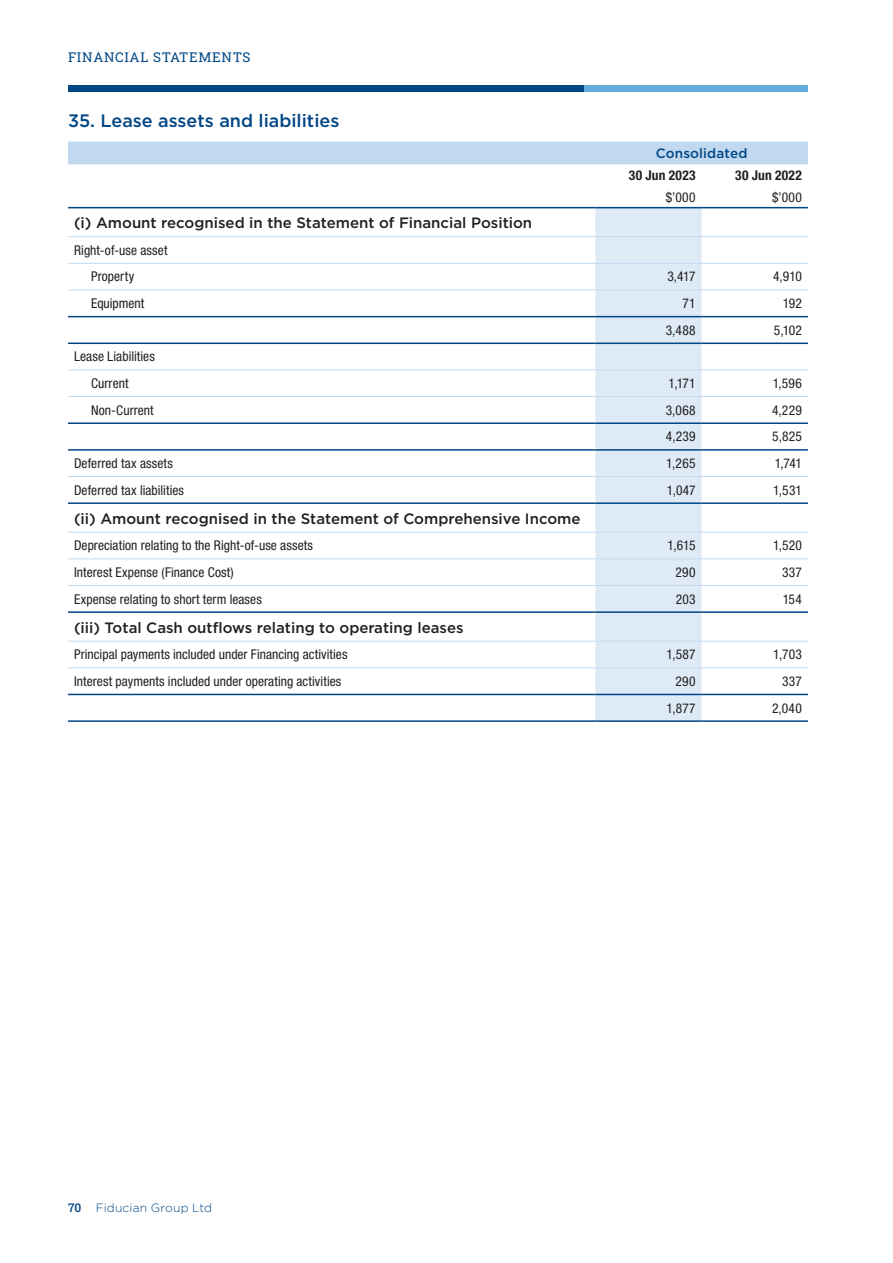
<style>
.page{position:relative;width:893px;height:1263px;background:#fff}
.page>*{position:absolute;margin:0;border:0;box-sizing:border-box;transform-origin:0 0}
.Heading_Para{font:500 18px "Gotham";color:#004684}
.Sub_Heading_3{font:500 15px "Gotham";color:#231f20}
.Table_Text{font:condensed 13.5px "Helvetica Neue LT Pro";letter-spacing:.005em;color:#231f20}
.Table_Indented{font:condensed 13.5px "Helvetica Neue LT Pro";letter-spacing:.005em;color:#231f20}
.t1{font:13.5px "Roboto Slab";letter-spacing:.05em;color:#004684}
.Table_Highlight{font:700 condensed 13.5px "Helvetica Neue LT Pro";letter-spacing:.02em;color:#231f20}
.Table_Header{font:500 13.5px "Gotham";letter-spacing:.01em;color:#004684}
.t2{font:300 12px "Gotham";letter-spacing:.015em;color:#004684}
.s1{font-family:"Roboto Slab";font-weight:400}
</style>
<div class="page">
<div style="left:584px;top:85px;width:224px;height:6px;background:#64addf"></div>
<div style="left:68px;top:85px;width:516px;height:6px;background:#004684"></div>
<div style="left:68px;top:142px;width:740px;height:22px;background:#c0d9f1"></div>
<div style="left:595px;top:208px;width:107px;height:512px;background:#deebf7"></div>
<hr style="left:595px;top:236px;width:107px;height:1px;background:#c0d9f1">
<hr style="left:702px;top:236px;width:106px;height:1px;background:#c0d9f1">
<hr style="left:595px;top:263px;width:107px;height:1px;background:#c0d9f1">
<hr style="left:702px;top:263px;width:106px;height:1px;background:#c0d9f1">
<hr style="left:68px;top:290px;width:527px;height:1px;background:#c0d9f1">
<hr style="left:595px;top:290px;width:107px;height:1px;background:#c0d9f1">
<hr style="left:702px;top:290px;width:106px;height:1px;background:#c0d9f1">
<hr style="left:68px;top:396px;width:527px;height:1px;background:#c0d9f1">
<hr style="left:595px;top:396px;width:107px;height:1px;background:#c0d9f1">
<hr style="left:702px;top:396px;width:106px;height:1px;background:#c0d9f1">
<hr style="left:68px;top:532px;width:527px;height:1px;background:#c0d9f1">
<hr style="left:595px;top:532px;width:107px;height:1px;background:#c0d9f1">
<hr style="left:702px;top:532px;width:106px;height:1px;background:#c0d9f1">
<hr style="left:68px;top:558px;width:527px;height:1px;background:#c0d9f1">
<hr style="left:595px;top:558px;width:107px;height:1px;background:#c0d9f1">
<hr style="left:702px;top:558px;width:106px;height:1px;background:#c0d9f1">
<hr style="left:68px;top:585px;width:527px;height:1px;background:#c0d9f1">
<hr style="left:595px;top:585px;width:107px;height:1px;background:#c0d9f1">
<hr style="left:702px;top:585px;width:106px;height:1px;background:#c0d9f1">
<hr style="left:68px;top:236px;width:527px;height:1px;background:#c0d9f1">
<hr style="left:68px;top:263px;width:527px;height:1px;background:#c0d9f1">
<hr style="left:68px;top:641px;width:527px;height:1px;background:#c0d9f1">
<hr style="left:595px;top:641px;width:107px;height:1px;background:#c0d9f1">
<hr style="left:702px;top:641px;width:106px;height:1px;background:#c0d9f1">
<hr style="left:68px;top:667px;width:527px;height:1px;background:#c0d9f1">
<hr style="left:595px;top:667px;width:107px;height:1px;background:#c0d9f1">
<hr style="left:702px;top:667px;width:106px;height:1px;background:#c0d9f1">
<hr style="left:68px;top:370px;width:527px;height:1px;background:#c0d9f1">
<hr style="left:595px;top:370px;width:107px;height:1px;background:#c0d9f1">
<hr style="left:702px;top:370px;width:106px;height:1px;background:#c0d9f1">
<hr style="left:68px;top:694px;width:527px;height:1px;background:#004684">
<hr style="left:595px;top:694px;width:107px;height:1px;background:#004684">
<hr style="left:702px;top:694px;width:106px;height:1px;background:#004684">
<hr style="left:68px;top:476px;width:527px;height:1px;background:#c0d9f1">
<hr style="left:595px;top:476px;width:107px;height:1px;background:#c0d9f1">
<hr style="left:702px;top:476px;width:106px;height:1px;background:#c0d9f1">
<hr style="left:68px;top:207px;width:527px;height:1px;background:#004684">
<hr style="left:595px;top:207px;width:107px;height:1px;background:#004684">
<hr style="left:702px;top:207px;width:106px;height:1px;background:#004684">
<hr style="left:68px;top:316px;width:527px;height:1px;background:#004684">
<hr style="left:595px;top:316px;width:107px;height:1px;background:#004684">
<hr style="left:702px;top:316px;width:106px;height:1px;background:#004684">
<hr style="left:68px;top:343px;width:527px;height:1px;background:#004684">
<hr style="left:595px;top:343px;width:107px;height:1px;background:#004684">
<hr style="left:702px;top:343px;width:106px;height:1px;background:#004684">
<hr style="left:68px;top:422px;width:527px;height:2px;background:#004684">
<hr style="left:595px;top:422px;width:107px;height:2px;background:#004684">
<hr style="left:702px;top:422px;width:106px;height:2px;background:#004684">
<hr style="left:68px;top:449px;width:527px;height:2px;background:#004684">
<hr style="left:595px;top:449px;width:107px;height:2px;background:#004684">
<hr style="left:702px;top:449px;width:106px;height:2px;background:#004684">
<hr style="left:68px;top:502px;width:527px;height:2px;background:#004684">
<hr style="left:595px;top:502px;width:107px;height:2px;background:#004684">
<hr style="left:702px;top:502px;width:106px;height:2px;background:#004684">
<hr style="left:68px;top:611px;width:527px;height:2px;background:#004684">
<hr style="left:595px;top:611px;width:107px;height:2px;background:#004684">
<hr style="left:702px;top:611px;width:106px;height:2px;background:#004684">
<hr style="left:68px;top:720px;width:527px;height:2px;background:#004684">
<hr style="left:595px;top:720px;width:107px;height:2px;background:#004684">
<hr style="left:702px;top:720px;width:106px;height:2px;background:#004684">
<p class="t1" style="left:68px;top:48px;width:184px">FINANCIAL STATEMENTS</p>
<p class="Heading_Para" style="left:68px;top:109px;width:273px">35. Lease assets and liabilities</p>
<p class="Table_Header" style="left:656px;top:145px;width:93px">Consolidated</p>
<p class="Table_Highlight" style="left:629px;top:167px;width:68px">30 Jun 2023</p>
<p class="Table_Highlight" style="left:735px;top:167px;width:68px">30 Jun 2022</p>
<p class="Table_Text" style="left:666px;top:189px;width:31px">$’000</p>
<p class="Table_Text" style="left:772px;top:189px;width:31px">$’000</p>
<p class="Sub_Heading_3" style="left:74px;top:213px;width:460px">(i) Amount recognised in the Statement of Financial Position</p>
<p class="Table_Text" style="left:74px;top:242px;width:95px">Right-of-use asset</p>
<p class="Table_Indented" style="left:91px;top:269px;width:45px">Property</p>
<p class="Table_Text" style="left:667px;top:269px;width:30px">3,417</p>
<p class="Table_Text" style="left:773px;top:269px;width:30px">4,910</p>
<p class="Table_Indented" style="left:91px;top:296px;width:55px">Equipment</p>
<p class="Table_Text" style="left:683px;top:296px;width:15px">71</p>
<p class="Table_Text" style="left:783px;top:296px;width:21px">192</p>
<p class="Table_Text" style="left:666px;top:322px;width:31px">3,488</p>
<p class="Table_Text" style="left:774px;top:322px;width:30px">5,102</p>
<p class="Table_Text" style="left:74px;top:349px;width:82px">Lease Liabilities</p>
<p class="Table_Indented" style="left:91px;top:375px;width:39px">Current</p>
<p class="Table_Text" style="left:668px;top:375px;width:29px">1,171</p>
<p class="Table_Text" style="left:773px;top:375px;width:31px">1,596</p>
<p class="Table_Indented" style="left:91px;top:402px;width:64px">Non-Current</p>
<p class="Table_Text" style="left:666px;top:402px;width:31px">3,068</p>
<p class="Table_Text" style="left:772px;top:402px;width:31px">4,229</p>
<p class="Table_Text" style="left:666px;top:429px;width:31px">4,239</p>
<p class="Table_Text" style="left:772px;top:429px;width:31px">5,825</p>
<p class="Table_Text" style="left:74px;top:455px;width:100px">Deferred tax assets</p>
<p class="Table_Text" style="left:666px;top:455px;width:31px">1,265</p>
<p class="Table_Text" style="left:775px;top:455px;width:29px">1,741</p>
<p class="Table_Text" style="left:74px;top:482px;width:112px">Deferred tax liabilities</p>
<p class="Table_Text" style="left:667px;top:482px;width:30px">1,047</p>
<p class="Table_Text" style="left:773px;top:482px;width:30px">1,531</p>
<p class="Sub_Heading_3" style="left:74px;top:509px;width:508px">(ii) Amount recognised in the Statement of Comprehensive Income</p>
<p class="Table_Text" style="left:74px;top:538px;width:240px">Depreciation relating to the Right-of-use assets</p>
<p class="Table_Text" style="left:668px;top:538px;width:30px">1,615</p>
<p class="Table_Text" style="left:773px;top:538px;width:30px">1,520</p>
<p class="Table_Text" style="left:74px;top:564px;width:161px">Interest Expense (Finance Cost)</p>
<p class="Table_Text" style="left:676px;top:564px;width:22px">290</p>
<p class="Table_Text" style="left:782px;top:564px;width:21px">337</p>
<p class="Table_Text" style="left:74px;top:591px;width:189px">Expense relating to short term leases</p>
<p class="Table_Text" style="left:676px;top:591px;width:21px">203</p>
<p class="Table_Text" style="left:783px;top:591px;width:21px">154</p>
<p class="Sub_Heading_3" style="left:74px;top:617px;width:391px">(iii) Total Cash outflows relating to operating leases</p>
<p class="Table_Text" style="left:74px;top:647px;width:275px">Principal payments included under Financing activities</p>
<p class="Table_Text" style="left:667px;top:647px;width:31px">1,587</p>
<p class="Table_Text" style="left:773px;top:647px;width:30px">1,703</p>
<p class="Table_Text" style="left:74px;top:673px;width:269px">Interest payments included under operating activities</p>
<p class="Table_Text" style="left:676px;top:673px;width:22px">290</p>
<p class="Table_Text" style="left:782px;top:673px;width:21px">337</p>
<p class="Table_Text" style="left:667px;top:700px;width:31px">1,877</p>
<p class="Table_Text" style="left:772px;top:700px;width:31px">2,040</p>
<p class="t2" style="left:68px;top:1200px;width:146px"><span class="s1">70</span> Fiducian Group Ltd</p>
</div>
